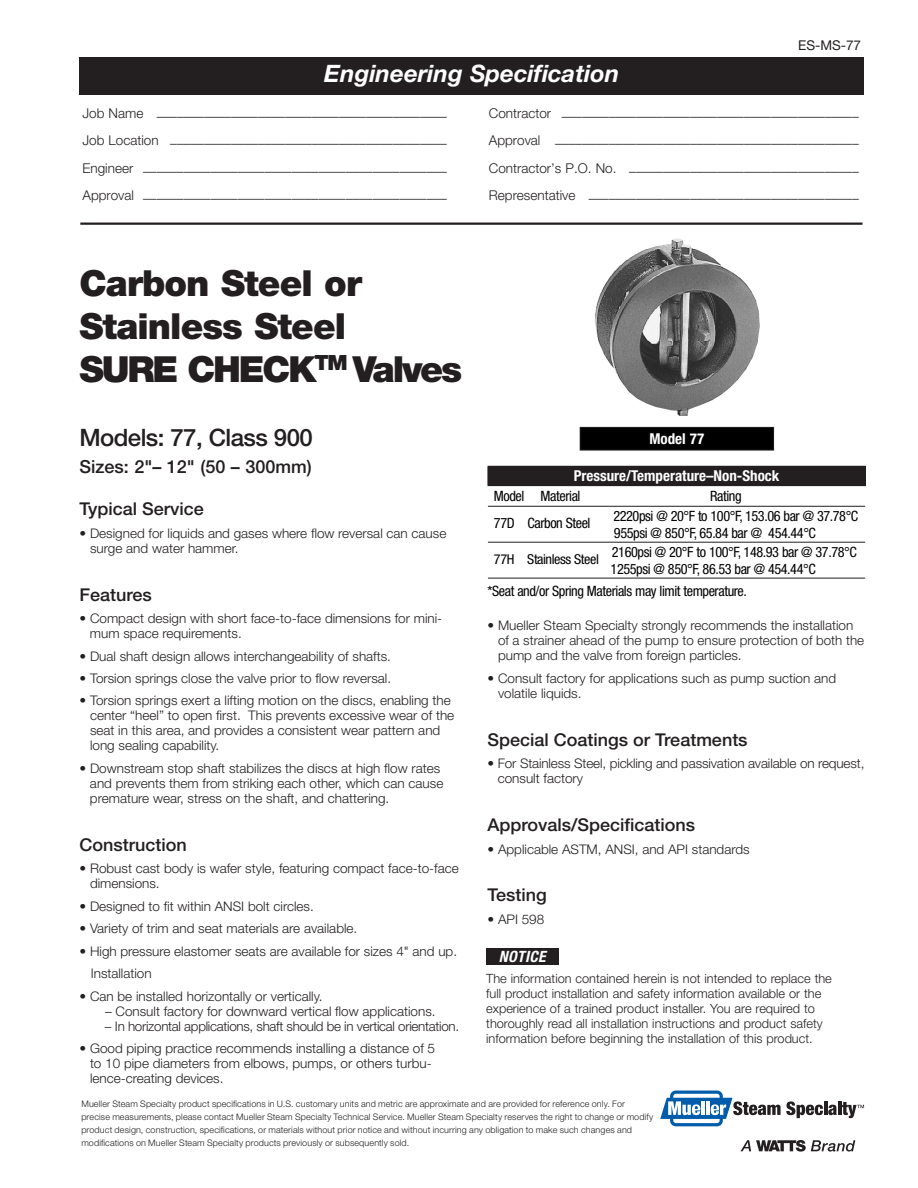
<style>
.page{position:relative;width:918px;height:1188px;background:#fff}
.page>*{position:absolute;margin:0;border:0;box-sizing:border-box;transform-origin:0 0}
._2_Head{font:900 36px/42.8px "Helvetica Neue LT Std";letter-spacing:-.025em;color:#231f20}
.Black_Box_Text{font:italic 700 24px "Helvetica Neue LT Std";color:#fff}
._2_Head-2{font:500 24px "Helvetica Neue LT Std";letter-spacing:-.025em;color:#231f20}
._2_Head-3{font:500 18px "Helvetica Neue LT Std";color:#231f20}
.Body{font:500 17.7px "Helvetica Neue LT Std";color:#231f20}
.body{font:italic 700 condensed 15.6px "Helvetica Neue LT Std";letter-spacing:.025em;color:#fff}
.Table_Head_1{font:700 condensed 15px "Helvetica Neue LT Std";color:#fff}
.Rev_Table_body{font:condensed 14.25px/17.1px "Helvetica Neue LT Std";letter-spacing:-.03em;color:#000}
.Rev_Table_subhead{font:condensed 14.25px "Helvetica Neue LT Std";letter-spacing:-.03em;color:#000}
.Rev_Table_body-2{font:condensed 13.65px "Helvetica Neue LT Std";letter-spacing:-.03em;color:#000;scale:1.04 1}
.t1{font:300 13.5px "Helvetica Neue LT Std";color:#231f20}
.t2{font:13.5px "Helvetica Neue LT Std";color:#231f20}
.Body-2{font:300 13.2px/15px "Helvetica Neue LT Std";color:#231f20}
.Body-3{font:300 13.2px "Helvetica Neue LT Std";letter-spacing:-.02em;color:#231f20}
.Notice_body{font:300 12.75px/15px "Helvetica Neue LT Std";color:#231f20}
.Body-4{font:300 9px/13.2px "Helvetica Neue LT Std";letter-spacing:.015em;color:#231f20}
</style>
<div class="page">
<div style="left:80px;top:57px;width:784px;height:38px;background:#231f20"></div>
<div style="left:670px;top:1091px;width:53px;height:35px;border:3px solid #015dab;border-radius:4px"></div>
<svg style="left:660px;top:1098px;width:204px;height:21px"></svg>
<svg style="left:741px;top:1140px;width:114px;height:12px"></svg>
<div style="left:488px;top:466px;width:377px;height:20px;background:#231f20"></div>
<hr style="left:488px;top:506px;width:377px;height:1px;background:#231f20">
<hr style="left:488px;top:542px;width:377px;height:1px;background:#231f20">
<hr style="left:488px;top:578px;width:377px;height:1px;background:#231f20">
<hr style="left:488px;top:466px;width:378px;height:1px;background:#231f20">
<svg style="left:865px;top:467px;width:1px;height:18px"></svg>
<hr style="left:488px;top:485px;width:378px;height:1px;background:#231f20">
<img style="left:595px;top:238px;width:165px;height:178px">
<div style="left:580px;top:427px;width:194px;height:23px;background:#000"></div>
<div style="left:580px;top:427px;width:194px;height:23px;border:1px solid #231f20"></div>
<hr style="left:80px;top:223px;width:783px;height:2px;background:#231f20">
<div style="left:486px;top:948px;width:72px;height:17px;background:#231f20"></div>
<p class="Black_Box_Text" style="left:324px;top:59px;width:297px">Engineering Specification</p>
<p class="t2" style="left:798px;top:37px;width:65px">ES-MS-77</p>
<p class="t1" style="left:83px;top:108px;width:366px">Job Name –––––––––––––––––––––––––––––––––––––––––––</p>
<p class="t1" style="left:489px;top:108px;width:371px">Contractor ––––––––––––––––––––––––––––––––––––––––––––</p>
<p class="t1" style="left:82px;top:135px;width:366px">Job Location –––––––––––––––––––––––––––––––––––––––––</p>
<p class="t1" style="left:489px;top:135px;width:371px">Approval –––––––––––––––––––––––––––––––––––––––––––––</p>
<p class="t1" style="left:82px;top:163px;width:366px">Engineer –––––––––––––––––––––––––––––––––––––––––––––</p>
<p class="t1" style="left:489px;top:163px;width:371px">Contractor’s P.O. No. ––––––––––––––––––––––––––––––––––</p>
<p class="t1" style="left:82px;top:190px;width:366px">Approval –––––––––––––––––––––––––––––––––––––––––––––</p>
<p class="t1" style="left:489px;top:190px;width:371px">Representative ––––––––––––––––––––––––––––––––––––––––</p>
<p class="_2_Head" style="left:80px;top:262px;width:384px">Carbon Steel or<br>Stainless Steel<br>SURE CHECK<sup>TM</sup> Valves</p>
<p class="_2_Head-2" style="left:80px;top:423px;width:235px">Models: 77, Class 900</p>
<p class="_2_Head-3" style="left:80px;top:456px;width:234px">Sizes: 2"– 12" (50 – 300mm)</p>
<p class="Body" style="left:80px;top:498px;width:126px">Typical Service</p>
<p class="Body-2" style="left:90px;top:525px;width:358px;text-indent:-11px">• Designed for liquids and gases where flow reversal can cause surge and water hammer.</p>
<p class="Body" style="left:80px;top:584px;width:74px">Features</p>
<p class="Body-2" style="left:90px;top:611px;width:354px;text-indent:-10px">• Compact design with short face-to-face dimensions for mini&shy;mum space requirements.</p>
<p class="Body-2" style="left:80px;top:648px;width:313px">• Dual shaft design allows interchangeability of shafts.</p>
<p class="Body-2" style="left:80px;top:671px;width:313px">• Torsion springs close the valve prior to flow reversal.</p>
<p class="Body-2" style="left:90px;top:693px;width:366px;text-indent:-11px">• Torsion springs exert a lifting motion on the discs, enabling the center “heel” to open first. This prevents excessive wear of the seat in this area, and provides a consistent wear pattern and long sealing capability.</p>
<p class="Body-2" style="left:90px;top:760px;width:355px;text-indent:-10px">• Downstream stop shaft stabilizes the discs at high flow rates and prevents them from striking each other, which can cause premature wear, stress on the shaft, and chattering.</p>
<p class="Body" style="left:80px;top:834px;width:109px">Construction</p>
<p class="Body-2" style="left:90px;top:861px;width:370px;text-indent:-11px">• Robust cast body is wafer style, featuring compact face-to-face dimensions.</p>
<p class="Body-2" style="left:80px;top:898px;width:236px">• Designed to fit within ANSI bolt circles.</p>
<p class="Body-2" style="left:80px;top:921px;width:279px">• Variety of trim and seat materials are available.</p>
<p class="Body-2" style="left:80px;top:943px;width:379px">• High pressure elastomer seats are available for sizes 4" and up.</p>
<p class="Body-2" style="left:91px;top:966px;width:62px">Installation</p>
<p class="Body-2" style="left:80px;top:988px;width:245px">• Can be installed horizontally or vertically.</p>
<p class="Body-2" style="left:105px;top:1003px;width:332px">– Consult factory for downward vertical flow applications.</p>
<p class="Body-3" style="left:105px;top:1018px;width:356px">– In horizontal applications, shaft should be in vertical orientation.</p>
<p class="Body-2" style="left:90px;top:1041px;width:347px;text-indent:-11px">• Good piping practice recommends installing a distance of 5 to 10 pipe diameters from elbows, pumps, or others turbu&shy;lence-creating devices.</p>
<p class="Table_Head_1" style="left:650px;top:430px;width:56px">Model 77</p>
<p class="Table_Head_1" style="left:574px;top:467px;width:207px">Pressure/Temperature–Non-Shock</p>
<p class="Rev_Table_subhead" style="left:494px;top:488px;width:88px">Model Material</p>
<p class="Rev_Table_subhead" style="left:710px;top:488px;width:33px">Rating</p>
<p class="Rev_Table_body" style="left:494px;top:515px;width:98px">77D Carbon Steel</p>
<p class="Rev_Table_body" style="left:613px;top:507px;width:246px">2220psi @ 20°F to 100°F, 153.06 bar @ 37.78°C<br>955psi @ 850°F, 65.84 bar @ 454.44°C</p>
<p class="Rev_Table_body-2" style="left:494px;top:551px;width:102px">77H Stainless Steel</p>
<p class="Rev_Table_body" style="left:611px;top:543px;width:248px">2160psi @ 20°F to 100°F, 148.93 bar @ 37.78°C<br>1255psi @ 850°F, 86.53 bar @ 454.44°C</p>
<p class="Rev_Table_body" style="left:488px;top:582px;width:261px">*Seat and/or Spring Materials may limit temperature.</p>
<p class="Body-2" style="left:498px;top:618px;width:368px;text-indent:-10px">• Mueller Steam Specialty strongly recommends the installation of a strainer ahead of the pump to ensure protection of both the pump and the valve from foreign particles.</p>
<p class="Body-2" style="left:498px;top:670px;width:340px;text-indent:-11px">• Consult factory for applications such as pump suction and volatile liquids.</p>
<p class="Body" style="left:488px;top:729px;width:262px">Special Coatings or Treatments</p>
<p class="Body-2" style="left:498px;top:756px;width:368px;text-indent:-10px">• For Stainless Steel, pickling and passivation available on request, consult factory</p>
<p class="Body" style="left:488px;top:814px;width:209px">Approvals/Specifications</p>
<p class="Body-2" style="left:488px;top:841px;width:264px">• Applicable ASTM, ANSI, and API standards</p>
<p class="Body" style="left:488px;top:885px;width:61px">Testing</p>
<p class="Body-2" style="left:488px;top:911px;width:58px">• API 598</p>
<p class="body" style="left:499px;top:947px;width:48px">NOTICE</p>
<p class="Notice_body" style="left:486px;top:971px;width:347px">The information contained herein is not intended to replace the full product installation and safety information available or the experience of a trained product installer. You are required to thoroughly read all installation instructions and product safety information before beginning the installation of this product.</p>
<p class="Body-4" style="left:81px;top:1097px;width:574px">Mueller Steam Specialty product specifications in U.S. customary units and metric are approximate and are provided for reference only. For precise measurements, please contact Mueller Steam Specialty Technical Service. Mueller Steam Specialty reserves the right to change or modify product design, construction, specifications, or materials without prior notice and without incurring any obligation to make such changes and modifications on Mueller Steam Specialty products previously or subsequently sold.</p>
</div>
